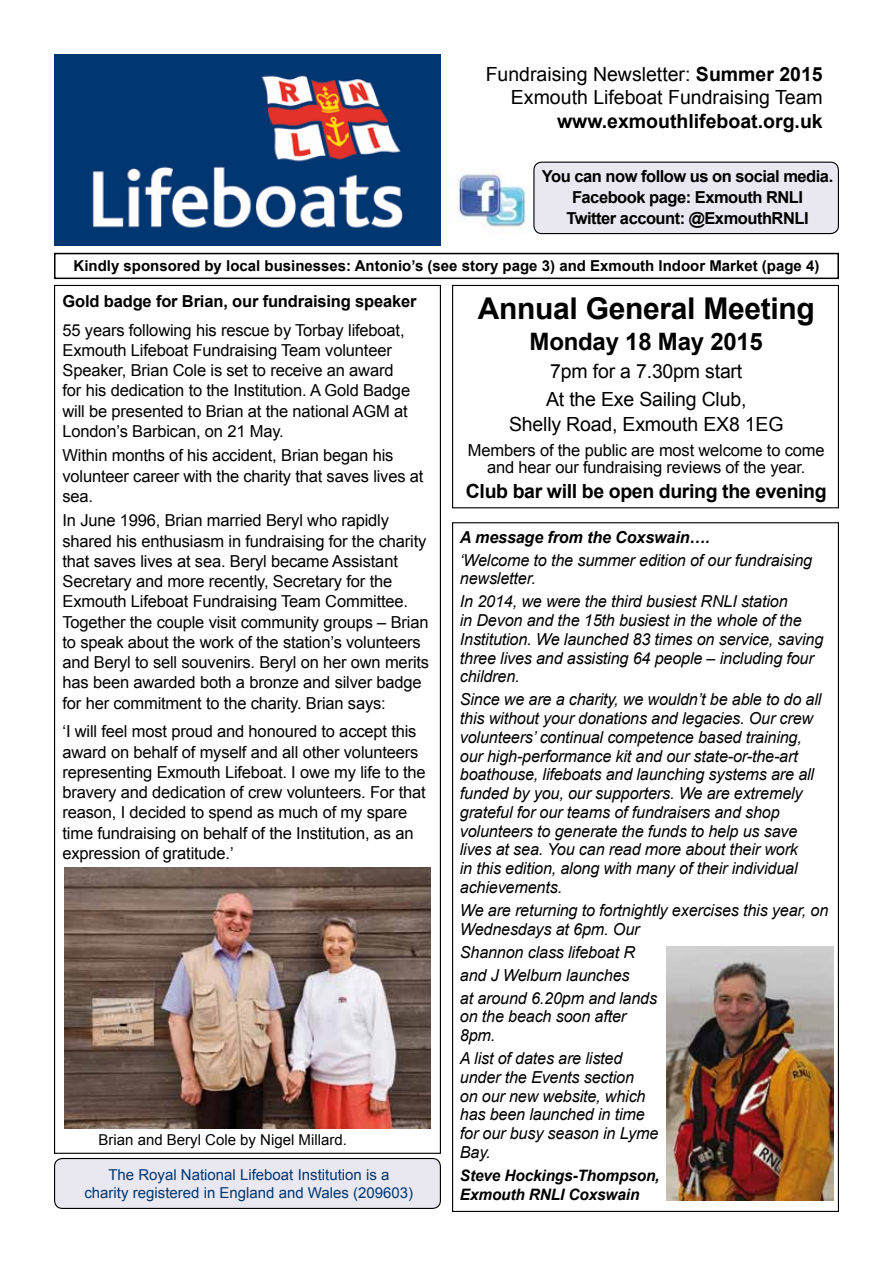
<style>
.page{position:relative;width:893px;height:1263px;background:#fff}
.page>*{position:absolute;margin:0;border:0;box-sizing:border-box;transform-origin:0 0}
.t1{font:700 30px "Arial";letter-spacing:-.01em;color:#000}
.t2{font:700 24px "Arial";letter-spacing:-.01em;color:#000}
.t3{font:19.5px/23.4px "Arial";letter-spacing:-.005em;color:#000;text-align:right}
.t4{font:700 19.5px "Arial";letter-spacing:-.02em;color:#000}
.t5{font:700 19.5px "Arial";color:#000}
.t6{font:16.5px/20.2px "Arial";letter-spacing:-.01em;color:#000}
.t7{font:italic 16.5px/18.8px "Arial";letter-spacing:-.01em;color:#000}
.t8{font:700 16.5px/21px "Arial";letter-spacing:-.03em;color:#000;text-align:center}
.t9{font:700 16.5px "Arial";letter-spacing:-.01em;color:#000}
.t10{font:italic 700 16.5px "Arial";letter-spacing:-.01em;color:#000}
.t11{font:italic 700 15.75px/18.8px "Arial";letter-spacing:-.01em;color:#000}
.t12{font:700 15px "Arial";color:#000}
.t13{font:15px/18px "Arial";color:#003671;text-align:center}
.t14{font:15px "Arial";color:#000}
.s1{font-weight:700}
</style>
<div class="page">
<div style="left:55px;top:1158px;width:385px;height:50px;background:#e9e8f1;border-radius:8px"></div>
<div style="left:54px;top:1158px;width:387px;height:51px;border:1px solid #000;border-radius:8px"></div>
<img style="left:54px;top:54px;width:387px;height:191px">
<div style="left:452px;top:285px;width:387px;height:223px;border:1px solid #000"></div>
<img style="left:448px;top:169px;width:88px;height:66px">
<div style="left:534px;top:162px;width:304px;height:72px;background:#e9e8f1;border-radius:8px"></div>
<div style="left:533px;top:162px;width:306px;height:72px;border:1px solid #000;border-radius:8px"></div>
<div style="left:54px;top:253px;width:785px;height:26px;border:2px solid #000"></div>
<img style="left:65px;top:867px;width:365px;height:261px">
<img style="left:666px;top:947px;width:168px;height:253px">
<p class="t3" style="left:486px;top:63px;width:339px">Fundraising Newsletter: <span class="s1">Summer 2015<br></span>Exmouth Lifeboat Fundraising Team</p>
<p class="t5" style="left:557px;top:108px;width:267px">www.exmouthlifeboat.org.uk</p>
<p class="t8" style="left:542px;top:166px;width:293px">You can now follow us on social media.<br>Facebook page: Exmouth RNLI<br>Twitter account: @ExmouthRNLI</p>
<p class="t12" style="left:74px;top:256px;width:747px">Kindly sponsored by local businesses: Antonio’s (see story page 3) and Exmouth Indoor Market (page 4)</p>
<p class="t9" style="left:63px;top:290px;width:355px">Gold badge for Brian, our fundraising speaker</p>
<p class="t6" style="left:63px;top:320px;width:349px">55 years following his rescue by Torbay lifeboat, Exmouth Lifeboat Fundraising Team volunteer Speaker, Brian Cole is set to receive an award for his dedication to the Institution. A Gold Badge will be presented to Brian at the national AGM at London’s Barbican, on 21 May.</p>
<p class="t6" style="left:63px;top:446px;width:362px">Within months of his accident, Brian began his volunteer career with the charity that saves lives at sea.</p>
<p class="t6" style="left:63px;top:511px;width:368px">In June 1996, Brian married Beryl who rapidly shared his enthusiasm in fundraising for the charity that saves lives at sea. Beryl became Assistant Secretary and more recently, Secretary for the Exmouth Lifeboat Fundraising Team Committee.<br>Together the couple visit community groups – Brian to speak about the work of the station’s volunteers and Beryl to sell souvenirs. Beryl on her own merits has been awarded both a bronze and silver badge for her commitment to the charity. Brian says:</p>
<p class="t6" style="left:63px;top:721px;width:365px">‘I will feel most proud and honoured to accept this award on behalf of myself and all other volunteers representing Exmouth Lifeboat. I owe my life to the bravery and dedication of crew volunteers. For that reason, I decided to spend as much of my spare time fundraising on behalf of the Institution, as an expression of gratitude.’</p>
<p class="t14" style="left:99px;top:1129px;width:250px">Brian and Beryl Cole by Nigel Millard.</p>
<p class="t13" style="left:84px;top:1165px;width:330px">The Royal National Lifeboat Institution is a charity registered in England and Wales (209603)</p>
<h1 class="t1" style="left:478px;top:289px;width:339px">Annual General Meeting</h1>
<h2 class="t2" style="left:530px;top:326px;width:235px">Monday 18 May 2015</h2>
<p class="t3" style="left:546px;top:357px;width:202px;line-height:28px;text-align:left">7pm for a 7.30pm start<br>At the Exe Sailing Club,</p>
<p class="t3" style="left:509px;top:413px;width:276px">Shelly Road, Exmouth EX8 1EG</p>
<p class="t6" style="left:468px;top:442px;width:358px;line-height:16.5px;text-align:center">Members of the public are most welcome to come and hear our fundraising reviews of the year.</p>
<p class="t4" style="left:466px;top:478px;width:362px">Club bar will be open during the evening</p>
<p class="t10" style="left:460px;top:526px;width:252px">A message from the Coxswain….</p>
<p class="t7" style="left:460px;top:551px;width:354px">‘Welcome to the summer edition of our fundraising newsletter.</p>
<p class="t7" style="left:460px;top:592px;width:365px">In 2014, we were the third busiest RNLI station<br>in Devon and the 15th busiest in the whole of the Institution. We launched 83 times on service, saving three lives and assisting 64 people – including four children.</p>
<p class="t7" style="left:460px;top:690px;width:363px">Since we are a charity, we wouldn’t be able to do all this without your donations and legacies. Our crew volunteers’ continual competence based training, our high-performance kit and our state-or-the-art boathouse, lifeboats and launching systems are all funded by you, our supporters. We are extremely grateful for our teams of fundraisers and shop volunteers to generate the funds to help us save lives at sea. You can read more about their work<br>in this edition, along with many of their individual achievements.</p>
<p class="t7" style="left:460px;top:901px;width:370px">We are returning to fortnightly exercises this year, on<br>Wednesdays at 6pm. Our</p>
<p class="t7" style="left:460px;top:940px;width:199px;line-height:23px">Shannon class lifeboat R and J Welburn launches<br>at around 6.20pm and lands</p>
<p class="t7" style="left:460px;top:1007px;width:168px">on the beach soon after<br>8pm.</p>
<p class="t7" style="left:460px;top:1049px;width:200px">A list of dates are listed under the Events section<br>on our new website, which has been launched in time for our busy season in Lyme<br>Bay.</p>
<p class="t11" style="left:460px;top:1166px;width:201px">Steve Hockings-Thompson,<br>Exmouth RNLI Coxswain</p>
</div>
